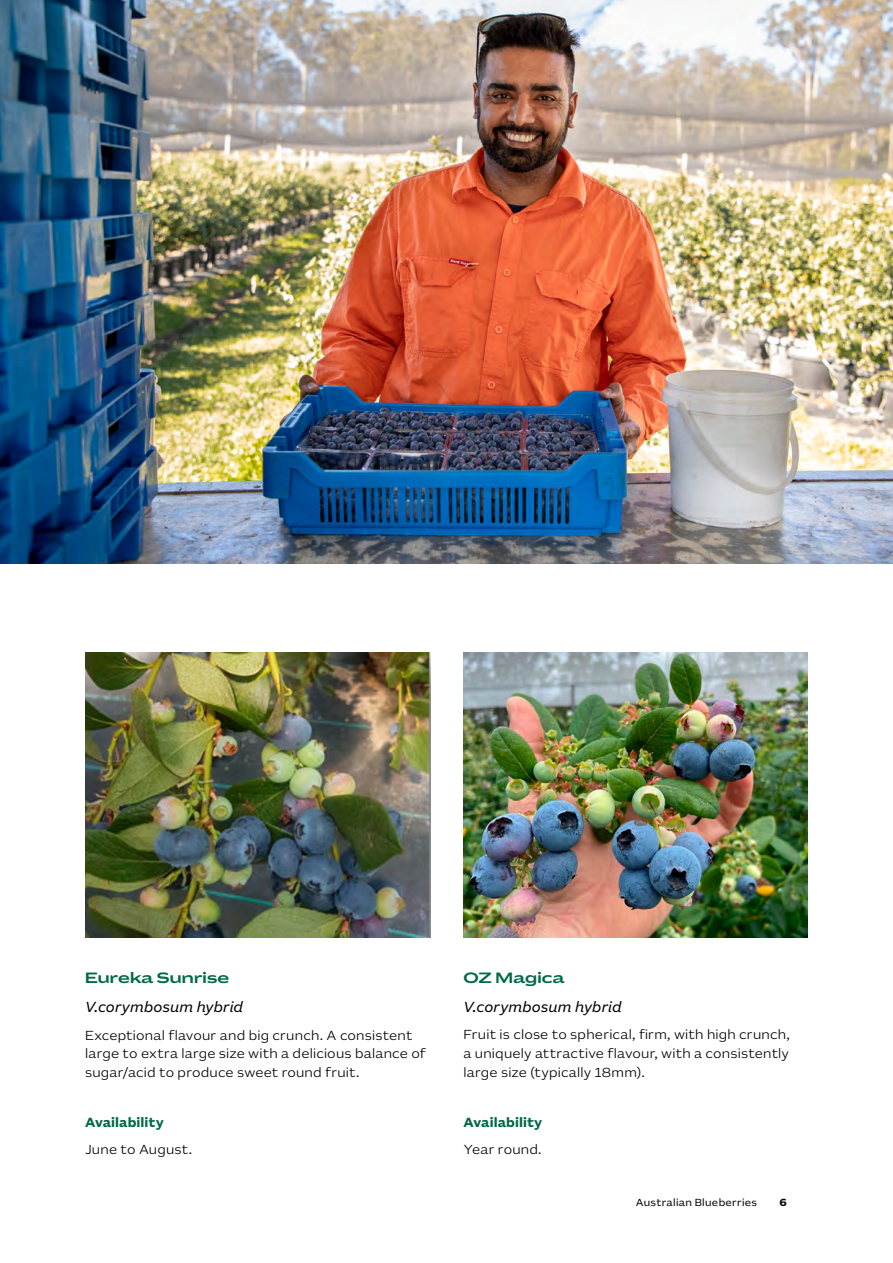
<style>
.page{position:relative;width:893px;height:1263px;background:#fff}
.page>*{position:absolute;margin:0;border:0;box-sizing:border-box;transform-origin:0 0}
.t1{font:italic 15px "AU Sans BETA Text";letter-spacing:.005em;color:#000}
.t2{font:500 15px "AU Sans BETA Display";letter-spacing:.015em;color:#006948}
.t3{font:300 13.5px/18.8px "AU Sans BETA Text";letter-spacing:.015em;color:#000}
.t4{font:700 13.5px "AU Sans BETA Text";letter-spacing:.005em;color:#006948}
.t5{font:10.5px "AU Sans BETA Text";letter-spacing:.025em;color:#000}
.t6{font:700 10.5px "AU Sans BETA Text";color:#000}
</style>
<div class="page">
<img style="left:85px;top:653px;width:345px;height:285px">
<img style="left:463px;top:653px;width:345px;height:285px">
<img style="left:0;top:0;width:893px;height:564px">
<p class="t2" style="left:85px;top:970px;width:146px">Eureka Sunrise</p>
<p class="t1" style="left:85px;top:1000px;width:159px">V.corymbosum hybrid</p>
<p class="t3" style="left:85px;top:1026px;width:342px">Exceptional flavour and big crunch. A consistent large to extra large size with a delicious balance of sugar/acid to produce sweet round fruit.</p>
<p class="t4" style="left:85px;top:1115px;width:80px">Availability</p>
<p class="t3" style="left:85px;top:1140px;width:109px">June to August.</p>
<p class="t2" style="left:463px;top:970px;width:102px">OZ Magica</p>
<p class="t1" style="left:463px;top:1000px;width:159px">V.corymbosum hybrid</p>
<p class="t3" style="left:463px;top:1026px;width:328px;text-align:justify">Fruit is close to spherical, firm, with high crunch, a uniquely attractive flavour, with a consistently large size (typically 18mm).</p>
<p class="t4" style="left:463px;top:1115px;width:80px">Availability</p>
<p class="t3" style="left:463px;top:1140px;width:80px">Year round.</p>
<p class="t5" style="left:636px;top:1198px;width:123px">Australian Blueberries</p>
<p class="t6" style="left:779px;top:1198px;width:9px">6</p>
</div>
